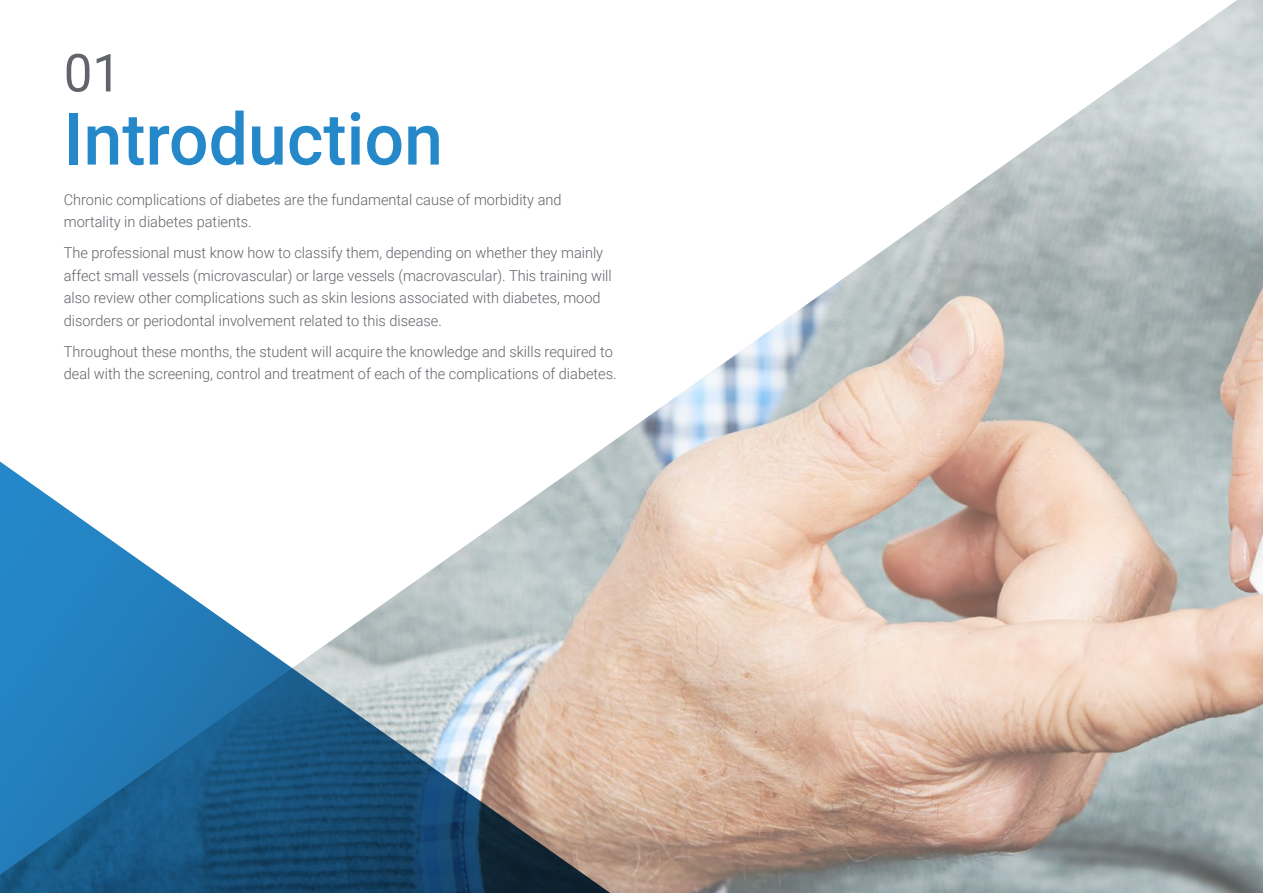
<style>
.page{position:relative;width:1263px;height:893px;background:#fff}
.page>*{position:absolute;margin:0;border:0;box-sizing:border-box;transform-origin:0 0}
.t1{font:500 72px "Roboto";color:#2488c9}
.t2{font:52.5px "Roboto";color:#61646a}
.t3{font:300 15px/22.5px "Roboto";color:#61646a}
</style>
<div class="page">
<img style="left:607px;top:0;width:656px;height:893px">
<svg style="left:0;top:446px;width:640px;height:447px"></svg>
<h2 class="t2" style="left:64px;top:36px;width:59px">01</h2>
<h1 class="t1" style="left:64px;top:89px;width:381px">Introduction</h1>
<p class="t3" style="left:64px;top:187px;width:499px">Chronic complications of diabetes are the fundamental cause of morbidity and mortality in diabetes patients.</p>
<p class="t3" style="left:64px;top:241px;width:549px">The professional must know how to classify them, depending on whether they mainly affect small vessels (microvascular) or large vessels (macrovascular). This training will also review other complications such as skin lesions associated with diabetes, mood disorders or periodontal involvement related to this disease.</p>
<p class="t3" style="left:64px;top:339px;width:554px">Throughout these months, the student will acquire the knowledge and skills required to deal with the screening, control and treatment of each of the complications of diabetes.</p>
</div>
